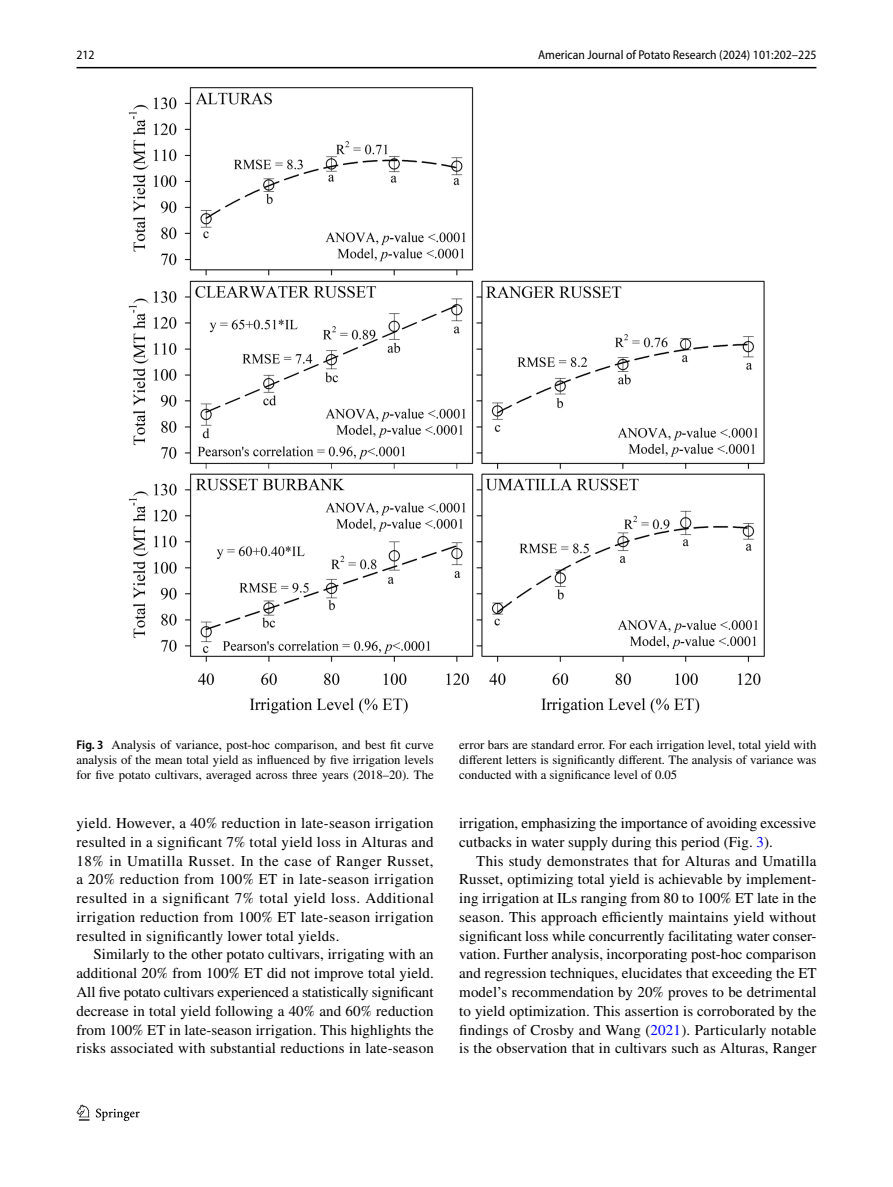
<style>
.page{position:relative;width:893px;height:1187px;background:#fff}
.page>*{position:absolute;margin:0;border:0;box-sizing:border-box;transform-origin:0 0}
.t1{font:15px/18.8px "STIX";letter-spacing:.005em;color:#000;text-align:justify}
.t2{font:12.75px/15px "STIX";color:#000;text-align:justify}
.t3{font:semi-condensed 12.75px "Myriad Pro";color:#000}
.s1{font-family:"Myriad Pro";font-weight:600;font-stretch:semi-condensed}
.s2{color:#00f}
</style>
<div class="page">
<hr style="left:77px;top:67px;width:739px;height:1px;background:#000">
<svg style="left:77px;top:1104px;width:12px;height:16px"></svg>
<svg style="left:96px;top:1108px;width:44px;height:12px"></svg>
<img style="left:128px;top:87px;width:637px;height:627px">
<p class="t3" style="left:77px;top:48px;width:20px">212</p>
<p class="t3" style="left:538px;top:48px;width:280px">American Journal of Potato Research (2024) 101:202–225</p>
<p class="t2" style="left:77px;top:738px;width:359px"><span class="s1">Fig. 3</span> Analysis of variance, post-hoc comparison, and best fit curve analysis of the mean total yield as influenced by five irrigation levels for five potato cultivars, averaged across three years (2018–20). The</p>
<p class="t2" style="left:459px;top:738px;width:359px">error bars are standard error. For each irrigation level, total yield with different letters is significantly different. The analysis of variance was conducted with a significance level of 0.05</p>
<p class="t1" style="left:77px;top:814px;width:359px">yield. However, a 40% reduction in late-season irrigation resulted in a significant 7% total yield loss in Alturas and 18% in Umatilla Russet. In the case of Ranger Russet, a 20% reduction from 100% ET in late-season irrigation resulted in a significant 7% total yield loss. Additional irrigation reduction from 100% ET late-season irrigation resulted in significantly lower total yields.</p>
<p class="t1" style="left:77px;top:946px;width:359px;text-indent:17px">Similarly to the other potato cultivars, irrigating with an additional 20% from 100% ET did not improve total yield.<br>All five potato cultivars experienced a statistically significant decrease in total yield following a 40% and 60% reduction from 100% ET in late-season irrigation. This highlights the risks associated with substantial reductions in late-season</p>
<p class="t1" style="left:459px;top:814px;width:358px">irrigation, emphasizing the importance of avoiding excessive cutbacks in water supply during this period (Fig. <span class="s2">3</span>).</p>
<p class="t1" style="left:459px;top:852px;width:359px;text-indent:17px">This study demonstrates that for Alturas and Umatilla Russet, optimizing total yield is achievable by implement&shy;ing irrigation at ILs ranging from 80 to 100% ET late in the season. This approach efficiently maintains yield without significant loss while concurrently facilitating water conser&shy;vation. Further analysis, incorporating post-hoc comparison and regression techniques, elucidates that exceeding the ET model’s recommendation by 20% proves to be detrimental to yield optimization. This assertion is corroborated by the findings of Crosby and Wang (<span class="s2">2021</span>). Particularly notable is the observation that in cultivars such as Alturas, Ranger</p>
</div>
